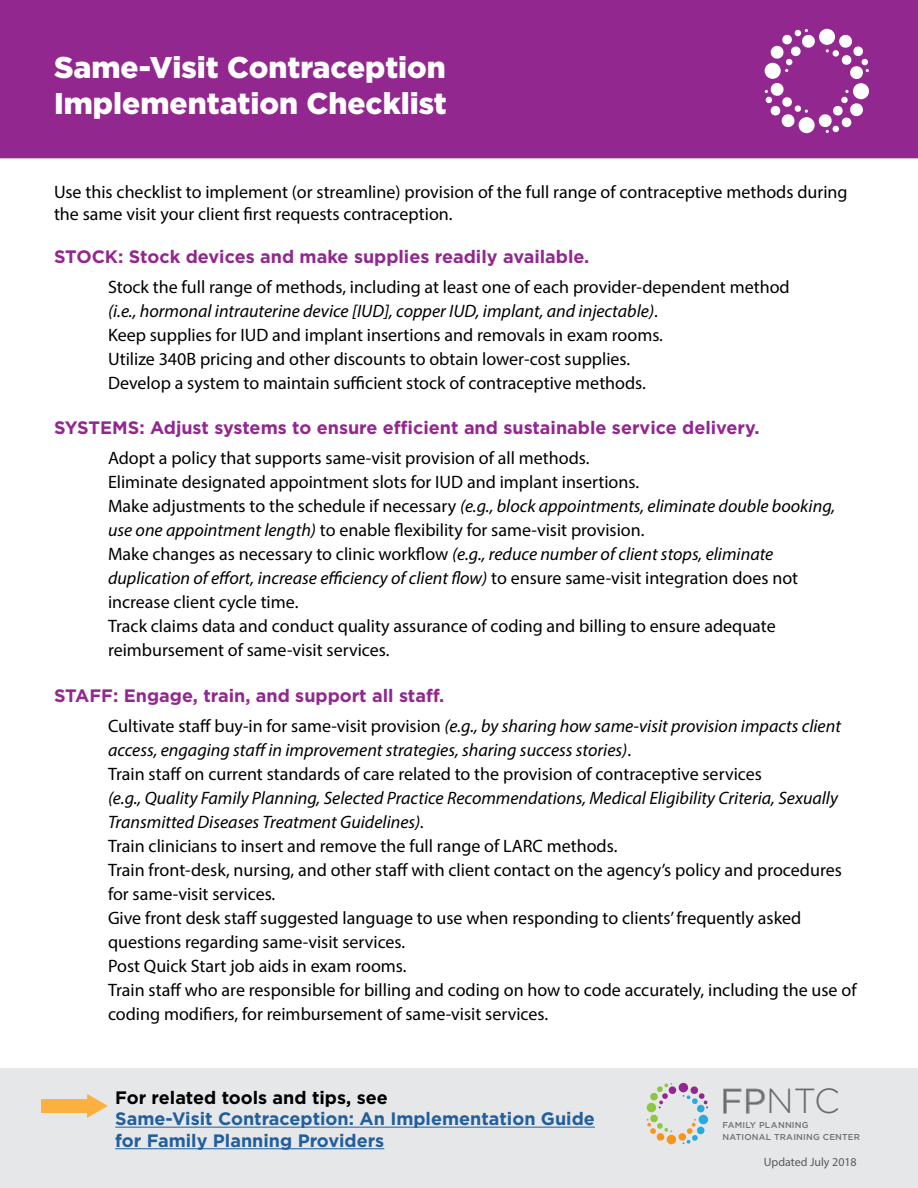
<style>
.page{position:relative;width:918px;height:1188px;background:#fff}
.page>*{position:absolute;margin:0;border:0;box-sizing:border-box;transform-origin:0 0}
.t1{font:300 34.8px "Gotham";color:#696b6d}
.t2{font:900 30px/36px "Gotham";color:#fff}
.t3{font:18px/24px "Myriad Pro";color:#000}
.t4{font:700 18px "Gotham";color:#92278f}
.t5{font:italic 18px/24px "Myriad Pro";color:#000}
.t6{font:700 18px/21.6px "Gotham";color:#215e9e}
.t7{font:700 18px "Gotham";color:#000}
.t8{font:12px "Myriad Pro";color:#58595b}
.t9{font:500 8.55px/12.3px "Gotham";letter-spacing:.02em;color:#717272}
.s1{font-style:italic}
.s2{font-weight:400}
</style>
<div class="page">
<div style="left:0;top:1068px;width:918px;height:120px;background:#e6e7e8"></div>
<div style="left:0;top:0;width:918px;height:159px;background:#92278f"></div>
<svg style="left:723px;top:1089px;width:42px;height:25px"></svg>
<svg style="left:647px;top:1083px;width:61px;height:61px"></svg>
<svg style="left:765px;top:29px;width:104px;height:104px"></svg>
<hr style="left:115px;top:1127px;width:480px;height:1px;background:#215e9e">
<hr style="left:115px;top:1148px;width:269px;height:1px;background:#215e9e">
<svg style="left:87px;top:1094px;width:21px;height:24px"></svg>
<div style="left:41px;top:1099px;width:52px;height:14px;background:#fbb040"></div>
<h1 class="t2" style="left:54px;top:49px;width:394px">Same-Visit Contraception<br>Implementation Checklist</h1>
<p class="t3" style="left:54px;top:181px;width:795px;line-height:21.6px">Use this checklist to implement (or streamline) provision of the full range of contraceptive methods during the same visit your client first requests contraception.</p>
<h4 class="t4" style="left:54px;top:244px;width:537px">STOCK: Stock devices and make supplies readily available.</h4>
<p class="t3" style="left:108px;top:274px;width:683px">Stock the full range of methods, including at least one of each provider-dependent method <span class="s1">(i.e., hormonal intrauterine device [IUD], copper IUD, implant, and injectable)</span>.<br>Keep supplies for IUD and implant insertions and removals in exam rooms.<br>Utilize 340B pricing and other discounts to obtain lower-cost supplies.<br>Develop a system to maintain sufficient stock of contraceptive methods.</p>
<h4 class="t4" style="left:54px;top:416px;width:707px">SYSTEMS: Adjust systems to ensure efficient and sustainable service delivery.</h4>
<p class="t3" style="left:108px;top:446px;width:729px">Adopt a policy that supports same-visit provision of all methods.<br>Eliminate designated appointment slots for IUD and implant insertions.<br>Make adjustments to the schedule if necessary <span class="s1">(e.g., block appointments, eliminate double booking, use one appointment length)</span> to enable flexibility for same-visit provision.<br>Make changes as necessary to clinic workflow <span class="s1">(e.g., reduce number of client stops, eliminate duplication of effort, increase efficiency of client flow)</span> to ensure same-visit integration does not increase client cycle time.<br>Track claims data and conduct quality assurance of coding and billing to ensure adequate reimbursement of same-visit services.</p>
<h4 class="t4" style="left:54px;top:684px;width:392px">STAFF: Engage, train, and support all staff.</h4>
<p class="t3" style="left:108px;top:714px;width:735px">Cultivate staff buy-in for same-visit provision <span class="s1">(e.g., by sharing how same-visit provision impacts client access, engaging staff in improvement strategies, sharing success stories)</span>.<br>Train staff on current standards of care related to the provision of contraceptive services</p>
<p class="t5" style="left:108px;top:786px;width:731px">(e.g., Quality Family Planning, Selected Practice Recommendations, Medical Eligibility Criteria, Sexually<br>Transmitted Diseases Treatment Guidelines).</p>
<p class="t3" style="left:108px;top:834px;width:750px">Train clinicians to insert and remove the full range of LARC methods.<br>Train front-desk, nursing, and other staff with client contact on the agency’s policy and procedures for same-visit services.<br>Give front desk staff suggested language to use when responding to clients’ frequently asked questions regarding same-visit services.<br>Post Quick Start job aids in exam rooms.<br>Train staff who are responsible for billing and coding on how to code accurately, including the use of coding modifiers, for reimbursement of same-visit services.</p>
<h4 class="t7" style="left:115px;top:1085px;width:274px">For related tools and tips, see</h4>
<p class="t6" style="left:115px;top:1108px;width:481px">Same-Visit Contraception: An Implementation Guide for Family Planning Providers</p>
<h1 class="t1" style="left:720px;top:1079px;width:122px"><span class="s2">FP</span>NTC</h1>
<p class="t9" style="left:723px;top:1119px;width:139px">FAMILY PLANNING<br>NATIONAL TRAINING CENTER</p>
<p class="t8" style="left:764px;top:1155px;width:95px">Updated July 2018</p>
</div>
